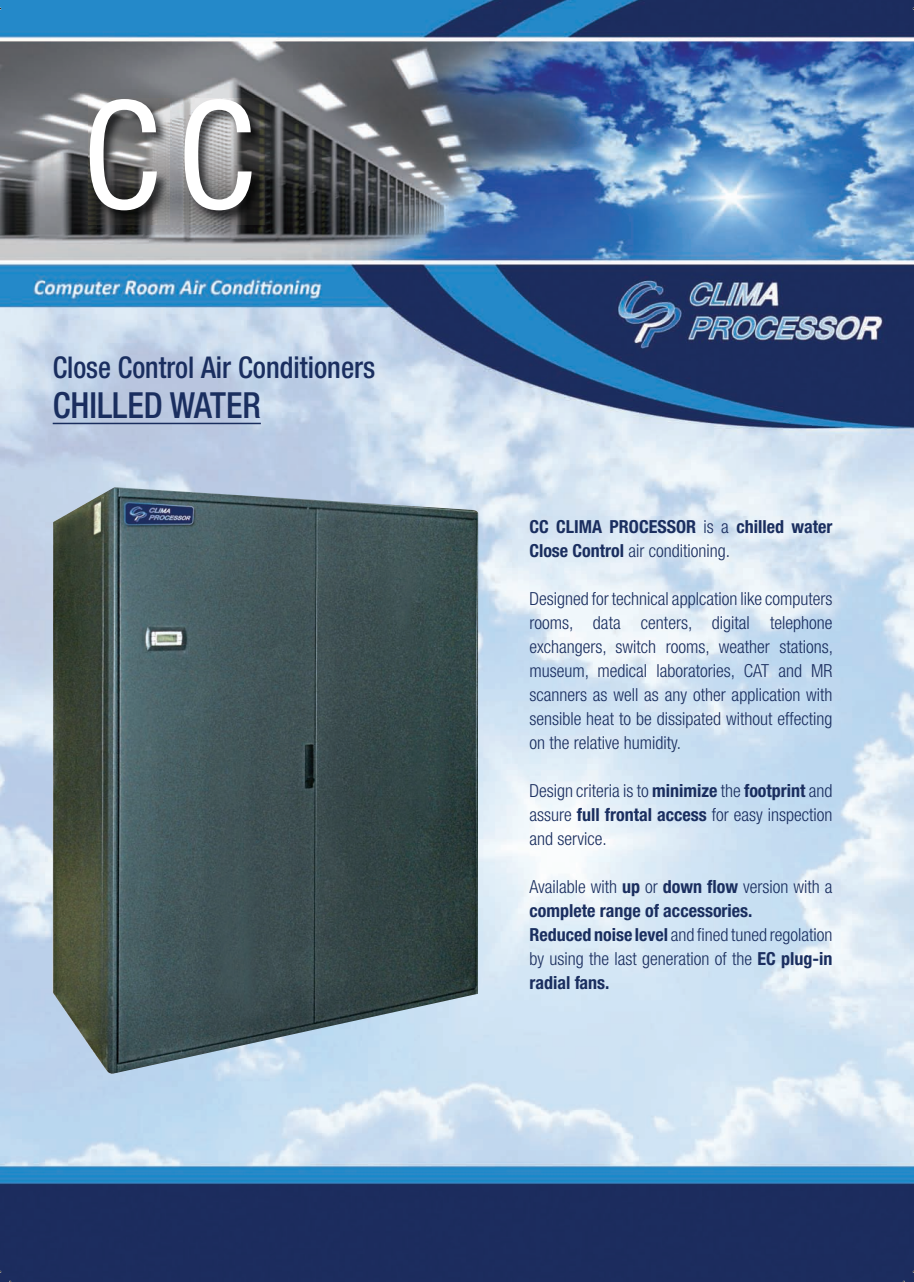
<style>
.page{position:relative;width:914px;height:1282px;background:#fff}
.page>*{position:absolute;margin:0;border:0;box-sizing:border-box;transform-origin:0 0}
.t1{font:condensed 150px "Helvetica Neue";color:#fff}
.t2{font:500 condensed 36px "Helvetica Neue";color:#1a2e5f;scale:.95 1}
.t3{font:500 condensed 30px "Helvetica Neue";color:#1a2e5f;scale:.93 1}
.t4{font:300 condensed 18px/24px "Helvetica Neue";color:#1a2e5f;text-align:justify}
.t5{font:700 condensed 18px/24px "Helvetica Neue";color:#1a2e5f}
.s1{font-weight:300}
.s2{font-weight:700}
</style>
<div class="page">
<img style="left:0;top:0;width:913px;height:1282px">
<img style="left:89px;top:99px;width:81px;height:125px">
<img style="left:183px;top:99px;width:81px;height:125px">
<hr style="left:53px;top:423px;width:208px;height:1px;background:#1a2e5f">
<img style="left:53px;top:487px;width:425px;height:588px">
<svg style="left:19px;top:0;width:233px;height:1px"></svg>
<svg style="left:662px;top:0;width:232px;height:1px"></svg>
<h1 class="t1" style="left:82px;top:68px;width:174px">CC</h1>
<h3 class="t3" style="left:53px;top:349px;width:348px">Close Control Air Conditioners</h3>
<h2 class="t2" style="left:53px;top:384px;width:220px">CHILLED WATER</h2>
<p class="t5" style="left:529px;top:515px;width:304px">CC CLIMA PROCESSOR <span class="s1">is a</span> chilled water<br>Close Control <span class="s1">air conditioning.</span></p>
<p class="t4" style="left:529px;top:587px;width:305px">Designed for technical applcation like computers rooms, data centers, digital telephone exchangers, switch rooms, weather stations, museum, medical laboratories, CAT and MR scanners as well as any other application with sensible heat to be dissipated without effecting on the relative humidity.</p>
<p class="t4" style="left:529px;top:779px;width:304px">Design criteria is to <span class="s2">minimize</span> the <span class="s2">footprint</span> and assure <span class="s2">full frontal access</span> for easy inspection and service.</p>
<p class="t4" style="left:529px;top:875px;width:304px;text-align:left">Available with <span class="s2">up</span> or <span class="s2">down flow</span> version with a <span class="s2">complete range of accessories.<br>Reduced noise level</span> and fined tuned regolation by using the last generation of the <span class="s2">EC plug-in radial fans.</span></p>
</div>
